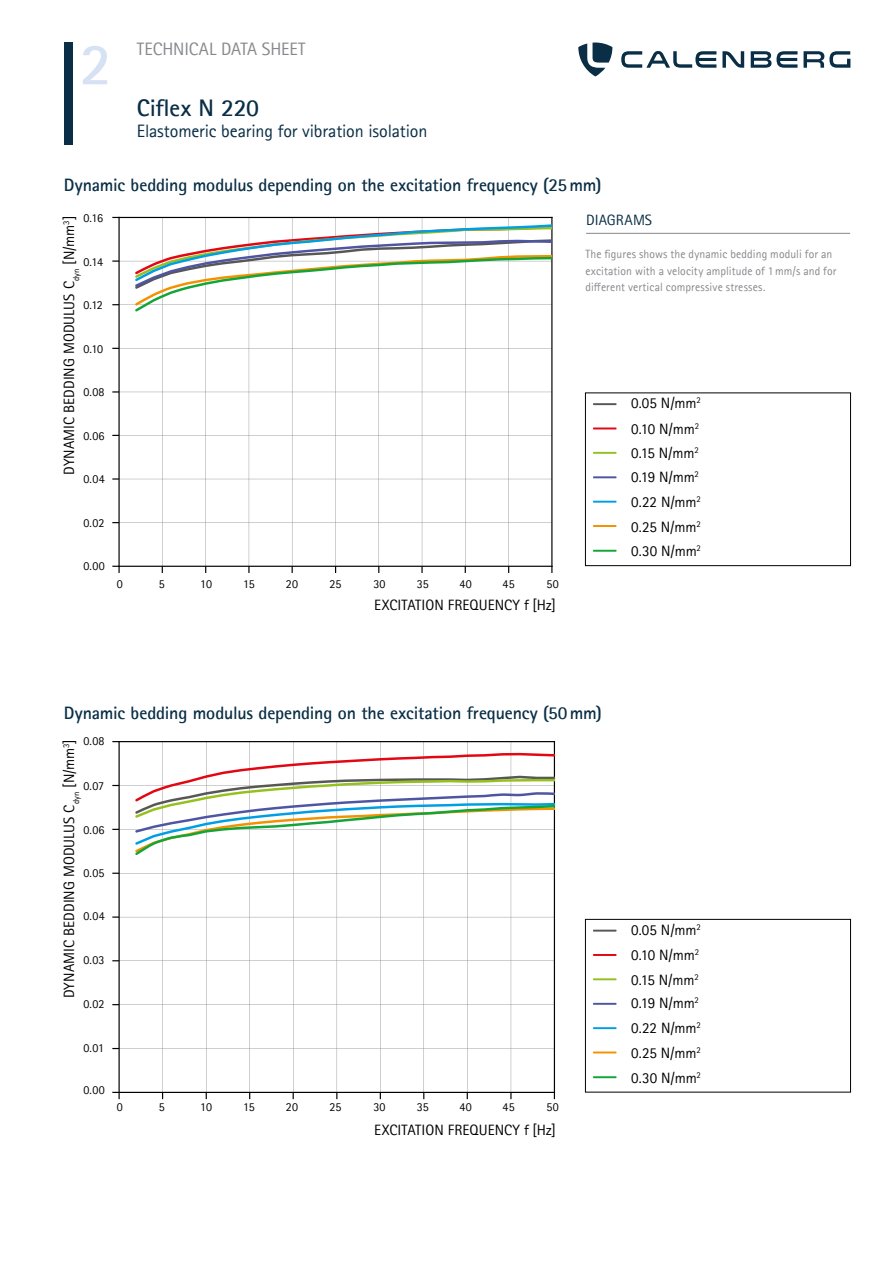
<style>
.page{position:relative;width:893px;height:1263px;background:#fff}
.page>*{position:absolute;margin:0;border:0;box-sizing:border-box;transform-origin:0 0}
.t1{font:700 59.55px "Rotis Sans Serif Pro";color:#d7e1f4}
.t2{font:700 24px "Rotis Sans Serif Pro";letter-spacing:-.015em;color:#092e45}
.t3{font:700 18px "Rotis Sans Serif Pro";letter-spacing:-.01em;color:#092e45}
.t4{font:18px "Rotis Sans Serif Pro";letter-spacing:-.01em;color:#092e45}
.t5{font:18px "Rotis Sans Serif Pro";letter-spacing:-.005em;color:#86888c}
.t6{font:15px "Rotis Sans Serif Pro";color:#000}
.t7{font:15px "Rotis Sans Serif Pro";letter-spacing:.005em;color:#092e45}
.t8{font:12px/16.5px "Rotis Sans Serif Pro";letter-spacing:.01em;color:#86888c}
.t9{font:12px "Rotis Sans Serif Pro";letter-spacing:.015em;color:#000}
</style>
<div class="page">
<div style="left:64px;top:43px;width:8px;height:102px;background:#092e45"></div>
<svg style="left:621px;top:51px;width:229px;height:17px"></svg>
<svg style="left:578px;top:43px;width:34px;height:33px"></svg>
<hr style="left:593px;top:476px;width:23px;height:2px;background:#4e55a1">
<hr style="left:593px;top:1003px;width:23px;height:2px;background:#4e55a1">
<hr style="left:593px;top:403px;width:23px;height:2px;background:#575756">
<hr style="left:593px;top:930px;width:23px;height:2px;background:#575756">
<hr style="left:593px;top:501px;width:23px;height:2px;background:#009fe3">
<hr style="left:593px;top:1027px;width:23px;height:2px;background:#009fe3">
<hr style="left:593px;top:427px;width:23px;height:2px;background:#e30613">
<hr style="left:593px;top:954px;width:23px;height:2px;background:#e30613">
<hr style="left:593px;top:525px;width:23px;height:2px;background:#f39200">
<hr style="left:593px;top:1051px;width:23px;height:2px;background:#f39200">
<hr style="left:593px;top:550px;width:23px;height:2px;background:#13a538">
<hr style="left:593px;top:1076px;width:23px;height:2px;background:#13a538">
<hr style="left:593px;top:452px;width:23px;height:2px;background:#95c11f">
<hr style="left:593px;top:978px;width:23px;height:2px;background:#95c11f">
<hr style="left:586px;top:233px;width:264px;height:1px;background:#86888c">
<div style="left:585px;top:392px;width:266px;height:174px;border:1px solid #000"></div>
<div style="left:585px;top:919px;width:266px;height:173px;border:1px solid #000"></div>
<svg style="left:120px;top:218px;width:431px;height:348px"></svg>
<hr style="left:118px;top:566px;width:434px;height:1px;background:#000">
<hr style="left:118px;top:217px;width:434px;height:1px;background:#000">
<svg style="left:421px;top:566px;width:2px;height:7px"></svg>
<svg style="left:248px;top:566px;width:2px;height:7px"></svg>
<hr style="left:551px;top:217px;width:1px;height:350px;background:#000">
<hr style="left:118px;top:217px;width:2px;height:350px;background:#000">
<svg style="left:112px;top:566px;width:8px;height:7px"></svg>
<svg style="left:112px;top:478px;width:7px;height:2px"></svg>
<svg style="left:112px;top:391px;width:7px;height:2px"></svg>
<svg style="left:112px;top:260px;width:7px;height:2px"></svg>
<svg style="left:135px;top:222px;width:417px;height:89px"></svg>
<svg style="left:120px;top:742px;width:434px;height:350px"></svg>
<hr style="left:119px;top:1092px;width:436px;height:1px;background:#000">
<hr style="left:119px;top:741px;width:436px;height:1px;background:#000">
<svg style="left:510px;top:1093px;width:2px;height:6px"></svg>
<hr style="left:554px;top:741px;width:1px;height:352px;background:#000">
<hr style="left:119px;top:741px;width:1px;height:352px;background:#000">
<svg style="left:112px;top:1092px;width:8px;height:7px"></svg>
<svg style="left:112px;top:916px;width:7px;height:2px"></svg>
<svg style="left:135px;top:753px;width:419px;height:102px"></svg>
<h1 class="t1" style="left:80px;top:26px;width:34px">2</h1>
<p class="t5" style="left:137px;top:38px;width:170px">TECHNICAL DATA SHEET</p>
<h2 class="t2" style="left:137px;top:92px;width:124px">Ciflex N 220</h2>
<p class="t4" style="left:137px;top:121px;width:292px">Elastomeric bearing for vibration isolation</p>
<p class="t3" style="left:64px;top:174px;width:539px">Dynamic bedding modulus depending on the excitation frequency (25mm)</p>
<p class="t9" style="left:83px;top:211px;width:21px">0.16</p>
<p class="t6" style="left:60px;top:475px;width:260px;rotate:-90deg">DYNAMIC BEDDING MODULUS C<sub>dyn</sub> [N/mm<sup>3</sup>]</p>
<p class="t9" style="left:83px;top:255px;width:21px">0.14</p>
<p class="t9" style="left:83px;top:298px;width:21px">0.12</p>
<p class="t9" style="left:83px;top:342px;width:21px">0.10</p>
<p class="t9" style="left:83px;top:385px;width:23px">0.08</p>
<p class="t9" style="left:83px;top:429px;width:23px">0.06</p>
<p class="t9" style="left:83px;top:472px;width:23px">0.04</p>
<p class="t9" style="left:83px;top:516px;width:23px">0.02</p>
<p class="t9" style="left:83px;top:559px;width:23px">0.00</p>
<p class="t9" style="left:117px;top:576px;width:7px">0</p>
<p class="t9" style="left:159px;top:576px;width:7px">5</p>
<p class="t7" style="left:586px;top:212px;width:68px">DIAGRAMS</p>
<p class="t8" style="left:585px;top:246px;width:253px">The figures shows the dynamic bedding moduli for an excitation with a velocity amplitude of 1mm/s and for different vertical compressive stresses.</p>
<p class="t9" style="left:200px;top:576px;width:13px">10</p>
<p class="t9" style="left:243px;top:576px;width:13px">15</p>
<p class="t9" style="left:286px;top:576px;width:14px">20</p>
<p class="t9" style="left:330px;top:576px;width:14px">25</p>
<p class="t9" style="left:373px;top:576px;width:14px">30</p>
<p class="t9" style="left:417px;top:576px;width:14px">35</p>
<p class="t9" style="left:459px;top:576px;width:14px">40</p>
<p class="t9" style="left:503px;top:576px;width:14px">45</p>
<p class="t9" style="left:546px;top:576px;width:14px">50</p>
<p class="t6" style="left:374px;top:596px;width:183px">EXCITATION FREQUENCY f [Hz]</p>
<p class="t6" style="left:631px;top:394px;width:71px">0.05 N/mm<sup>2</sup></p>
<p class="t6" style="left:631px;top:420px;width:70px">0.10 N/mm<sup>2</sup></p>
<p class="t6" style="left:631px;top:444px;width:69px">0.15 N/mm<sup>2</sup></p>
<p class="t6" style="left:631px;top:468px;width:69px">0.19 N/mm<sup>2</sup></p>
<p class="t6" style="left:631px;top:493px;width:71px">0.22 N/mm<sup>2</sup></p>
<p class="t6" style="left:631px;top:518px;width:71px">0.25 N/mm<sup>2</sup></p>
<p class="t6" style="left:631px;top:542px;width:72px">0.30 N/mm<sup>2</sup></p>
<p class="t3" style="left:64px;top:701px;width:540px">Dynamic bedding modulus depending on the excitation frequency (50mm)</p>
<p class="t6" style="left:60px;top:998px;width:260px;rotate:-90deg">DYNAMIC BEDDING MODULUS C<sub>dyn</sub> [N/mm<sup>3</sup>]</p>
<p class="t9" style="left:83px;top:734px;width:23px">0.08</p>
<p class="t9" style="left:83px;top:778px;width:22px">0.07</p>
<p class="t9" style="left:83px;top:823px;width:23px">0.06</p>
<p class="t9" style="left:83px;top:866px;width:23px">0.05</p>
<p class="t9" style="left:83px;top:909px;width:23px">0.04</p>
<p class="t9" style="left:83px;top:953px;width:23px">0.03</p>
<p class="t9" style="left:83px;top:997px;width:23px">0.02</p>
<p class="t9" style="left:83px;top:1040px;width:22px">0.01</p>
<p class="t9" style="left:83px;top:1083px;width:23px">0.00</p>
<p class="t9" style="left:117px;top:1100px;width:7px">0</p>
<p class="t9" style="left:159px;top:1100px;width:7px">5</p>
<p class="t9" style="left:200px;top:1100px;width:13px">10</p>
<p class="t9" style="left:243px;top:1100px;width:13px">15</p>
<p class="t9" style="left:286px;top:1100px;width:14px">20</p>
<p class="t9" style="left:330px;top:1100px;width:14px">25</p>
<p class="t9" style="left:373px;top:1100px;width:14px">30</p>
<p class="t9" style="left:417px;top:1100px;width:14px">35</p>
<p class="t9" style="left:459px;top:1100px;width:14px">40</p>
<p class="t9" style="left:503px;top:1100px;width:14px">45</p>
<p class="t9" style="left:546px;top:1100px;width:14px">50</p>
<p class="t6" style="left:374px;top:1121px;width:183px">EXCITATION FREQUENCY f [Hz]</p>
<p class="t6" style="left:631px;top:921px;width:71px">0.05 N/mm<sup>2</sup></p>
<p class="t6" style="left:631px;top:946px;width:70px">0.10 N/mm<sup>2</sup></p>
<p class="t6" style="left:631px;top:971px;width:69px">0.15 N/mm<sup>2</sup></p>
<p class="t6" style="left:631px;top:994px;width:69px">0.19 N/mm<sup>2</sup></p>
<p class="t6" style="left:631px;top:1019px;width:71px">0.22 N/mm<sup>2</sup></p>
<p class="t6" style="left:631px;top:1044px;width:71px">0.25 N/mm<sup>2</sup></p>
<p class="t6" style="left:631px;top:1069px;width:72px">0.30 N/mm<sup>2</sup></p>
</div>
